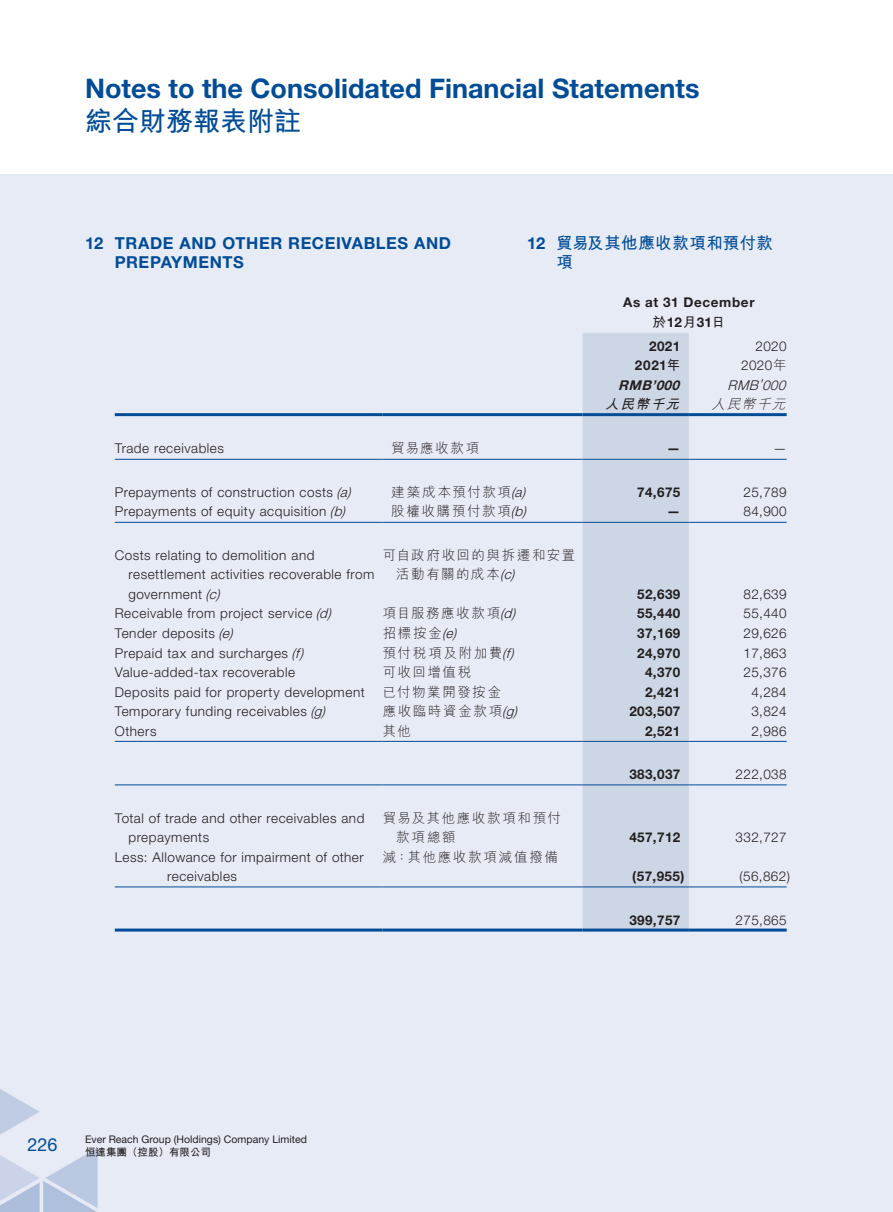
<style>
.page{position:relative;width:893px;height:1212px;background:#fff}
.page>*{position:absolute;margin:0;border:0;box-sizing:border-box;transform-origin:0 0}
.t1{font:700 27px "Helvetica Neue LT Std";color:#004c97}
.t2{font:700 27px "M Hei HK";color:#004c97}
.t3{font:18px "Helvetica Neue LT Std";color:#004c97}
._01_H1{font:700 16.5px/19.5px "Helvetica Neue LT Std";letter-spacing:.035em;color:#004c97}
._01_H1-2{font:700 16.5px/19.5px "M Hei HK";letter-spacing:.025em;color:#004c97}
._50_Table_txt{font:300 13.5px/19.5px "Helvetica Neue LT Std";letter-spacing:.04em;color:#231f20}
._50_Table_txt-2{font:300 13.5px/19.5px "M Hei HK";letter-spacing:.115em;color:#231f20}
._50_Table_txt-3{font:700 13.5px "Helvetica Neue LT Std";letter-spacing:.03em;color:#231f20}
._50_Table_txt-4{font:italic 700 13.5px "Helvetica Neue LT Std";color:#231f20}
._50_Table_txt-5{font:italic 300 13.5px "Helvetica Neue LT Std";color:#231f20}
._50_Table_txt-6{font:italic 700 13.5px "M Hei HK";color:#231f20}
._50_Table_txt-7{font:italic 300 13.5px "M Hei HK";color:#231f20}
.t4{font:10.5px "Helvetica Neue LT Std";color:#231f20}
.t5{font:700 10.5px "M Hei HK";color:#231f20}
.s1{font-family:"Helvetica Neue LT Std"}
.s2{font-family:"M Hei HK"}
.s3{font-style:italic}
.s4{font-family:"Helvetica Neue LT Std";font-style:italic}
</style>
<div class="page">
<div style="left:0;top:174px;width:893px;height:1038px;background:#e7ebf5"></div>
<div style="left:583px;top:333px;width:106px;height:595px;background:#ccd6e4"></div>
<hr style="left:115px;top:413px;width:268px;height:3px;background:#004c97">
<hr style="left:383px;top:413px;width:200px;height:3px;background:#004c97">
<hr style="left:583px;top:413px;width:106px;height:3px;background:#004c97">
<hr style="left:689px;top:413px;width:98px;height:3px;background:#004c97">
<hr style="left:115px;top:459px;width:268px;height:1px;background:#004c97">
<hr style="left:383px;top:459px;width:200px;height:1px;background:#004c97">
<hr style="left:583px;top:459px;width:106px;height:1px;background:#004c97">
<hr style="left:689px;top:459px;width:98px;height:1px;background:#004c97">
<hr style="left:115px;top:522px;width:268px;height:1px;background:#004c97">
<hr style="left:383px;top:522px;width:200px;height:1px;background:#004c97">
<hr style="left:583px;top:522px;width:106px;height:1px;background:#004c97">
<hr style="left:689px;top:522px;width:98px;height:1px;background:#004c97">
<hr style="left:115px;top:741px;width:268px;height:1px;background:#004c97">
<hr style="left:383px;top:741px;width:200px;height:1px;background:#004c97">
<hr style="left:583px;top:741px;width:106px;height:1px;background:#004c97">
<hr style="left:689px;top:741px;width:98px;height:1px;background:#004c97">
<hr style="left:115px;top:784px;width:268px;height:1px;background:#004c97">
<hr style="left:383px;top:784px;width:200px;height:1px;background:#004c97">
<hr style="left:583px;top:784px;width:106px;height:1px;background:#004c97">
<hr style="left:689px;top:784px;width:98px;height:1px;background:#004c97">
<hr style="left:115px;top:886px;width:268px;height:1px;background:#004c97">
<hr style="left:383px;top:886px;width:200px;height:1px;background:#004c97">
<hr style="left:583px;top:886px;width:106px;height:1px;background:#004c97">
<hr style="left:689px;top:886px;width:98px;height:1px;background:#004c97">
<hr style="left:115px;top:928px;width:268px;height:3px;background:#004c97">
<hr style="left:383px;top:928px;width:200px;height:3px;background:#004c97">
<hr style="left:583px;top:928px;width:106px;height:3px;background:#004c97">
<hr style="left:689px;top:928px;width:98px;height:3px;background:#004c97">
<h1 class="t1" style="left:85px;top:72px;width:616px">Notes to the Consolidated Financial Statements</h1>
<h1 class="t2" style="left:85px;top:101px;width:217px">綜合財務報表附註</h1>
<p class="_01_H1" style="left:115px;top:233px;width:338px;text-indent:-30px">12 TRADE AND OTHER RECEIVABLES AND<br>PREPAYMENTS</p>
<p class="_01_H1-2" style="left:556px;top:231px;width:218px;text-indent:-29px"><span class="s1">12</span> 貿易及其他應收款項和預付款項</p>
<p class="_50_Table_txt-3" style="left:623px;top:294px;width:133px">As at 31 December</p>
<p class="_50_Table_txt-3" style="left:653px;top:313px;width:74px"><span class="s2">於</span>12<span class="s2">月</span>31<span class="s2">日</span></p>
<p class="_50_Table_txt-3" style="left:649px;top:337px;width:33px">2021</p>
<p class="_50_Table_txt" style="left:755px;top:336px;width:33px">2020</p>
<p class="_50_Table_txt-3" style="left:635px;top:357px;width:47px">2021<span class="s2">年</span></p>
<p class="_50_Table_txt" style="left:741px;top:355px;width:47px">2020<span class="s2">年</span></p>
<p class="_50_Table_txt-4" style="left:618px;top:376px;width:66px">RMB’000</p>
<p class="_50_Table_txt-5" style="left:727px;top:377px;width:64px">RMB’000</p>
<p class="_50_Table_txt-6" style="left:605px;top:394px;width:80px">人民幣千元</p>
<p class="_50_Table_txt-7" style="left:711px;top:397px;width:79px">人民幣千元</p>
<p class="_50_Table_txt" style="left:115px;top:439px;width:111px">Trade receivables</p>
<p class="_50_Table_txt-2" style="left:391px;top:438px;width:90px">貿易應收款項</p>
<p class="_50_Table_txt-3" style="left:667px;top:440px;width:15px">—</p>
<p class="_50_Table_txt" style="left:773px;top:438px;width:15px">—</p>
<p class="_50_Table_txt" style="left:115px;top:482px;width:238px">Prepayments of construction costs <span class="s3">(a)</span></p>
<p class="_50_Table_txt-2" style="left:391px;top:482px;width:136px">建築成本預付款項<span class="s4">(a)</span></p>
<p class="_50_Table_txt-3" style="left:637px;top:484px;width:45px">74,675</p>
<p class="_50_Table_txt" style="left:743px;top:482px;width:45px">25,789</p>
<p class="_50_Table_txt" style="left:115px;top:502px;width:232px">Prepayments of equity acquisition <span class="s3">(b)</span></p>
<p class="_50_Table_txt-2" style="left:391px;top:501px;width:137px">股權收購預付款項<span class="s4">(b)</span></p>
<p class="_50_Table_txt-3" style="left:667px;top:503px;width:15px">—</p>
<p class="_50_Table_txt" style="left:743px;top:502px;width:45px">84,900</p>
<p class="_50_Table_txt" style="left:128px;top:545px;width:248px;text-indent:-14px">Costs relating to demolition and resettlement activities recoverable from government <span class="s3">(c)</span></p>
<p class="_50_Table_txt-2" style="left:396px;top:545px;width:181px;text-indent:-14px">可自政府收回的與拆遷和安置活動有關的成本<span class="s4">(c)</span></p>
<p class="_50_Table_txt-3" style="left:637px;top:586px;width:45px">52,639</p>
<p class="_50_Table_txt" style="left:743px;top:584px;width:45px">82,639</p>
<p class="_50_Table_txt" style="left:115px;top:604px;width:218px">Receivable from project service <span class="s3">(d)</span></p>
<p class="_50_Table_txt-2" style="left:383px;top:604px;width:134px">項目服務應收款項<span class="s4">(d)</span></p>
<p class="_50_Table_txt-3" style="left:637px;top:605px;width:45px">55,440</p>
<p class="_50_Table_txt" style="left:743px;top:604px;width:45px">55,440</p>
<p class="_50_Table_txt" style="left:115px;top:623px;width:120px">Tender deposits <span class="s3">(e)</span></p>
<p class="_50_Table_txt-2" style="left:383px;top:623px;width:76px">招標按金<span class="s4">(e)</span></p>
<p class="_50_Table_txt-3" style="left:637px;top:625px;width:45px">37,169</p>
<p class="_50_Table_txt" style="left:743px;top:623px;width:45px">29,626</p>
<p class="_50_Table_txt" style="left:115px;top:643px;width:190px">Prepaid tax and surcharges <span class="s3">(f)</span></p>
<p class="_50_Table_txt-2" style="left:383px;top:643px;width:132px">預付稅項及附加費<span class="s4">(f)</span></p>
<p class="_50_Table_txt-3" style="left:637px;top:644px;width:45px">24,970</p>
<p class="_50_Table_txt" style="left:743px;top:643px;width:45px">17,863</p>
<p class="_50_Table_txt" style="left:115px;top:662px;width:182px">Value-added-tax recoverable</p>
<p class="_50_Table_txt-2" style="left:383px;top:662px;width:90px">可收回增值稅</p>
<p class="_50_Table_txt-3" style="left:645px;top:664px;width:37px">4,370</p>
<p class="_50_Table_txt" style="left:743px;top:662px;width:45px">25,376</p>
<p class="_50_Table_txt" style="left:115px;top:682px;width:251px">Deposits paid for property development</p>
<p class="_50_Table_txt-2" style="left:383px;top:682px;width:120px">已付物業開發按金</p>
<p class="_50_Table_txt-3" style="left:645px;top:683px;width:37px">2,421</p>
<p class="_50_Table_txt" style="left:751px;top:682px;width:37px">4,284</p>
<p class="_50_Table_txt" style="left:115px;top:701px;width:212px">Temporary funding receivables <span class="s3">(g)</span></p>
<p class="_50_Table_txt-2" style="left:383px;top:701px;width:136px">應收臨時資金款項<span class="s4">(g)</span></p>
<p class="_50_Table_txt-3" style="left:629px;top:703px;width:53px">203,507</p>
<p class="_50_Table_txt" style="left:751px;top:701px;width:37px">3,824</p>
<p class="_50_Table_txt" style="left:115px;top:721px;width:43px">Others</p>
<p class="_50_Table_txt-2" style="left:383px;top:721px;width:30px">其他</p>
<p class="_50_Table_txt-3" style="left:645px;top:722px;width:37px">2,521</p>
<p class="_50_Table_txt" style="left:751px;top:721px;width:37px">2,986</p>
<p class="_50_Table_txt-3" style="left:629px;top:766px;width:53px">383,037</p>
<p class="_50_Table_txt" style="left:736px;top:764px;width:53px">222,038</p>
<p class="_50_Table_txt" style="left:128px;top:808px;width:238px;text-indent:-14px">Total of trade and other receivables and prepayments</p>
<p class="_50_Table_txt-2" style="left:396px;top:808px;width:166px;text-indent:-14px">貿易及其他應收款項和預付款項總額</p>
<p class="_50_Table_txt-3" style="left:629px;top:829px;width:53px">457,712</p>
<p class="_50_Table_txt" style="left:736px;top:827px;width:53px">332,727</p>
<p class="_50_Table_txt" style="left:167px;top:847px;width:198px;text-indent:-52px">Less: Allowance for impairment of other receivables</p>
<p class="_50_Table_txt-2" style="left:383px;top:847px;width:177px">減：其他應收款項減值撥備</p>
<p class="_50_Table_txt-3" style="left:632px;top:868px;width:54px">(57,955)</p>
<p class="_50_Table_txt" style="left:740px;top:866px;width:52px">(56,862)</p>
<p class="_50_Table_txt-3" style="left:629px;top:911px;width:53px">399,757</p>
<p class="_50_Table_txt" style="left:736px;top:910px;width:53px">275,865</p>
<p class="t4" style="left:85px;top:1133px;width:223px">Ever Reach Group (Holdings) Company Limited</p>
<h2 class="t3" style="left:28px;top:1134px;width:32px">226</h2>
<p class="t5" style="left:85px;top:1144px;width:127px">恒達集團（控股）有限公司</p>
</div>
